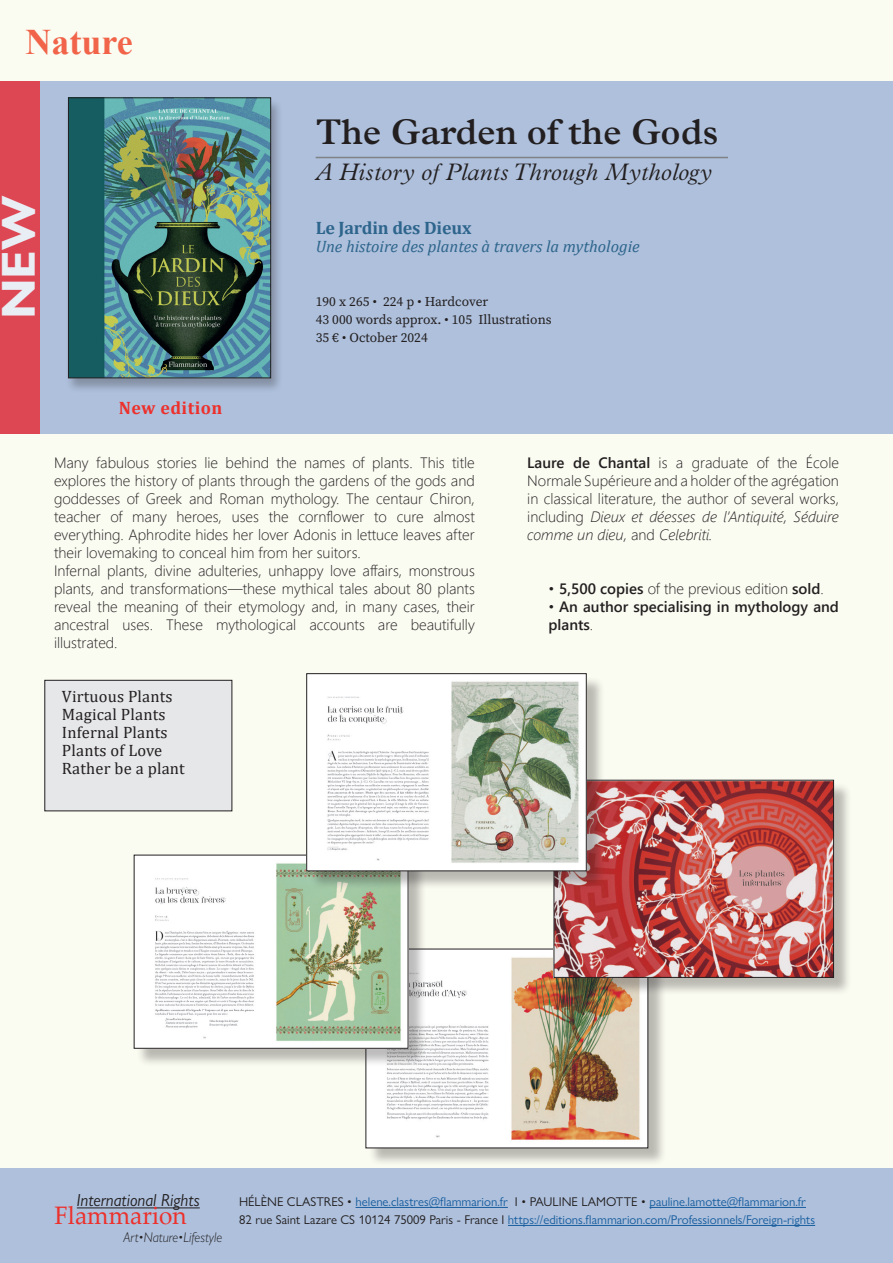
<style>
.page{position:relative;width:893px;height:1263px;background:#fafbf1}
.page>*{position:absolute;margin:0;border:0;box-sizing:border-box;transform-origin:0 0}
.t1{font:700 48px "Gill Sans Nova";color:#fff}
.t2{font:600 36px "Plantin";color:#231f20}
.t3{font:700 36px "Times New Roman";color:#f16449}
.t4{font:25.2px "Palatino Linotype";color:#ed302b;scale:.96 1}
.t5{font:italic 300 24px "Plantin";letter-spacing:.01em;color:#231f20}
.t6{font:700 18px "Cambria";letter-spacing:-.01em;color:#2e658c}
.t7{font:700 18px "Cambria";letter-spacing:.025em;color:#ed302b}
.t8{font:italic 17.55px "Gill Sans Nova";color:#231f20;scale:.96 1}
.t9{font:16.5px/18px "Cambria";letter-spacing:.01em;color:#231f20}
.t10{font:italic 16.5px "Cambria";color:#2e658c}
.t11{font:300 15px/18px "Segoe UI";color:#231f20}
.t12{font:600 15px/18px "Segoe UI";color:#231f20}
.t13{font:italic 300 14.1px "Gill Sans Nova";color:#231f20;scale:.96 1}
.t14{font:13.5px/18px "Source Serif Variable";color:#231f20}
.t15{font:12.75px/18px "Gill Sans Nova";color:#175d9e}
.s1{font-weight:600}
.s2{font-style:italic}
.s3{font-weight:300}
.s4{color:#231f20}
</style>
<div class="page">
<div style="left:0;top:81px;width:893px;height:353px;background:#aec0dc"></div>
<div style="left:0;top:1168px;width:893px;height:95px;background:#aec0dc"></div>
<hr style="left:356px;top:1207px;width:152px;height:1px;background:#175d9e">
<hr style="left:649px;top:1207px;width:157px;height:1px;background:#175d9e">
<hr style="left:508px;top:1225px;width:307px;height:1px;background:#175d9e">
<hr style="left:77px;top:1207px;width:123px;height:1px;background:#231f20">
<div style="left:0;top:81px;width:39px;height:353px;background:#dd4753"></div>
<div style="left:45px;top:680px;width:187px;height:131px;background:#e6e7e9"></div>
<div style="left:45px;top:680px;width:187px;height:131px;border:1px solid #231f20"></div>
<div style="left:65px;top:98px;width:218px;height:295px;background:#231f20;opacity:.3"></div>
<img style="left:70px;top:100px;width:199px;height:276px">
<div style="left:68px;top:98px;width:203px;height:280px;border:1px solid #231f20"></div>
<div style="left:368px;top:951px;width:299px;height:215px;background:#231f20;opacity:.3"></div>
<img style="left:368px;top:951px;width:278px;height:195px">
<div style="left:556px;top:782px;width:296px;height:214px;background:#231f20;opacity:.3"></div>
<img style="left:556px;top:782px;width:276px;height:193px">
<div style="left:554px;top:780px;width:280px;height:197px;border:1px solid #231f20"></div>
<div style="left:136px;top:857px;width:291px;height:210px;background:#231f20;opacity:.3"></div>
<img style="left:136px;top:857px;width:270px;height:189px">
<div style="left:309px;top:676px;width:296px;height:213px;background:#231f20;opacity:.3"></div>
<img style="left:308px;top:675px;width:276px;height:194px">
<div style="left:306px;top:673px;width:280px;height:198px;border:1px solid #231f20"></div>
<hr style="left:316px;top:157px;width:412px;height:1px;background:#808285">
<h2 class="t3" style="left:26px;top:16px;width:109px">Nature</h2>
<h1 class="t1" style="left:-11px;top:319px;width:125px;rotate:-90deg">NEW</h1>
<p class="t7" style="left:119px;top:395px;width:105px">New edition</p>
<h2 class="t2" style="left:316px;top:111px;width:404px">The Garden of the Gods</h2>
<h3 class="t5" style="left:316px;top:159px;width:397px">A History of Plants Through Mythology</h3>
<p class="t6" style="left:316px;top:215px;width:157px">Le Jardin des Dieux</p>
<p class="t10" style="left:316px;top:235px;width:326px">Une histoire des plantes à travers la mythologie</p>
<p class="t14" style="left:316px;top:293px;width:238px">190 x 265 • 224 p • Hardcover<br>43 000 words approx. • 105 Illustrations<br>35 € • October 2024</p>
<p class="t11" style="left:54px;top:452px;width:422px">Many fabulous stories lie behind the names of plants. This title explores the history of plants through the gardens of the gods and goddesses of Greek and Roman mythology. The centaur Chiron, teacher of many heroes, uses the cornflower to cure almost everything. Aphrodite hides her lover Adonis in lettuce leaves after their lovemaking to conceal him from her suitors.<br>Infernal plants, divine adulteries, unhappy love affairs, monstrous plants, and transformations—these mythical tales about 80 plants reveal the meaning of their etymology and, in many cases, their ancestral uses. These mythological accounts are beautifully illustrated.</p>
<p class="t9" style="left:62px;top:687px;width:124px">Virtuous Plants<br>Magical Plants<br>Infernal Plants<br>Plants of Love<br>Rather be a plant</p>
<p class="t11" style="left:527px;top:452px;width:313px;text-align:justify"><span class="s1">Laure de Chantal</span> is a graduate of the École Normale Supérieure and a holder of the agrégation in classical literature, the author of several works, including <span class="s2">Dieux et déesses de l’Antiquité, Séduire comme un dieu,</span> and <span class="s2">Celebriti.</span></p>
<p class="t11" style="left:549px;top:578px;width:277px">• <span class="s1">5,500 copies</span> of the previous edition <span class="s1">sold</span>.</p>
<p class="t12" style="left:549px;top:596px;width:292px"><span class="s3">•</span> An author specialising in mythology and plants<span class="s3">.</span></p>
<p class="t8" style="left:77px;top:1189px;width:130px">International Rights</p>
<h3 class="t4" style="left:54px;top:1198px;width:139px">Flammarion</h3>
<p class="t13" style="left:124px;top:1229px;width:104px">Art•Nature•Lifestyle</p>
<p class="t15" style="left:239px;top:1193px;width:578px"><span class="s4">HÉLÈNE CLASTRES •</span> helene.clastres@flammarion.fr <span class="s4">I • PAULINE LAMOTTE •</span> pauline.lamotte@flammarion.fr<br><span class="s4">82 rue Saint Lazare CS 10124 75009 Paris - France I</span> https://editions.flammarion.com/Professionnels/Foreign-rights</p>
</div>
